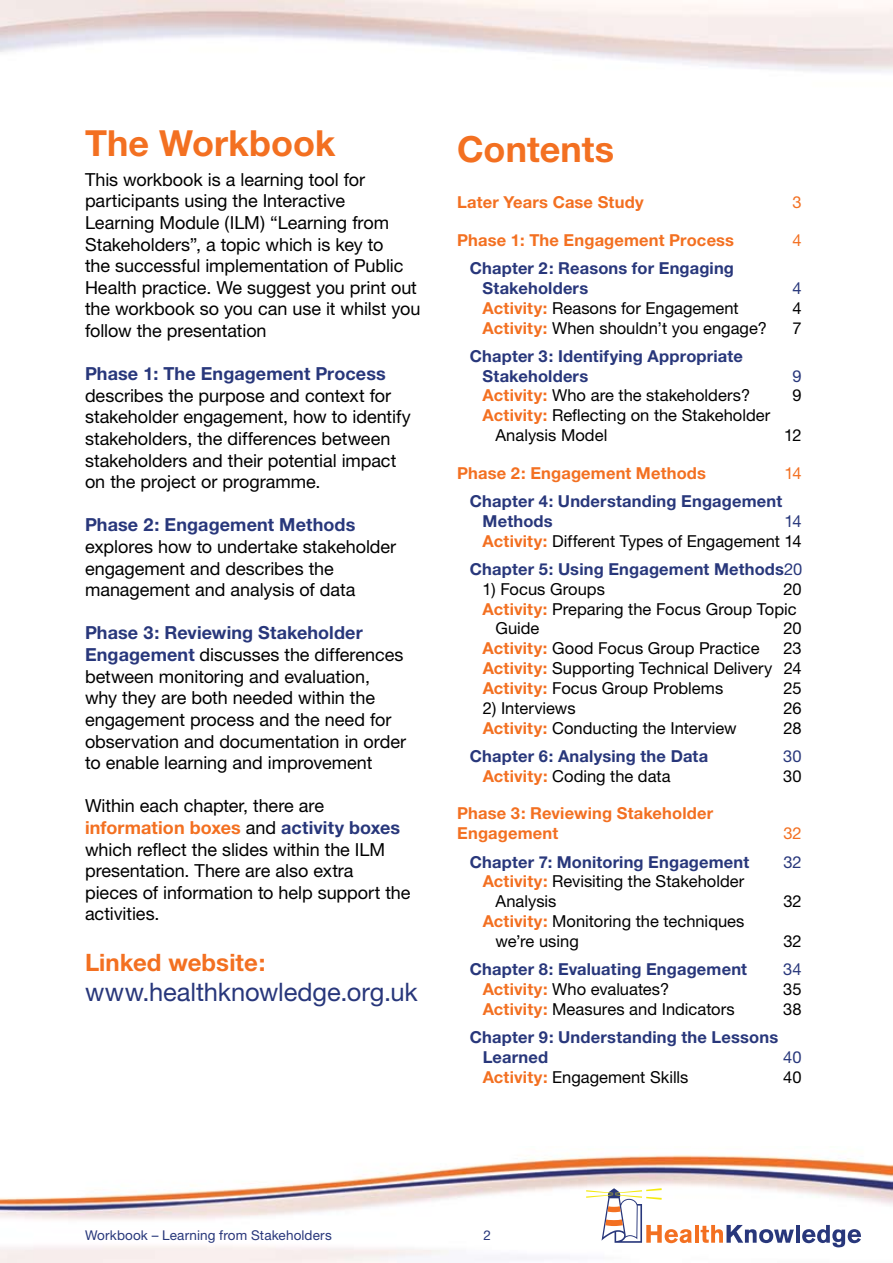
<style>
.page{position:relative;width:893px;height:1263px;background:#fff}
.page>*{position:absolute;margin:0;border:0;box-sizing:border-box;transform-origin:0 0}
.t1{font:700 36px "Helvetica Neue";color:#f37021}
.t2{font:25.5px "Helvetica Neue";letter-spacing:-.005em;color:#28377b}
.t3{font:700 24px "Helvetica Neue";color:#f37021}
.t4{font:18px/21.6px "Helvetica Neue";letter-spacing:-.005em;color:#000}
.t5{font:700 18px "Helvetica Neue";letter-spacing:.005em;color:#28377b}
.t6{font:16.5px/19.8px "Helvetica Neue";color:#000}
.t7{font:700 16.5px/19.8px "Helvetica Neue";letter-spacing:.01em;color:#28377b}
.t8{font:700 16.5px/19.8px "Helvetica Neue";letter-spacing:.01em;color:#f37021}
.t9{font:16.5px "Helvetica Neue";color:#28377b}
.t10{font:16.5px "Helvetica Neue";color:#f37021}
.t11{font:13.5px "Helvetica Neue";letter-spacing:.01em;color:#28377b}
.s1{font-weight:700;color:#28377b}
.s2{font-weight:700;color:#f37021}
.s3{color:#28377b}
.s4{font-weight:400}
</style>
<div class="page">
<img style="left:0;top:1155px;width:892px;height:108px">
<hr style="left:695px;top:1225px;width:4px;height:18px;background:#f37021">
<svg style="left:701px;top:1225px;width:93px;height:18px"></svg>
<hr style="left:796px;top:1225px;width:4px;height:18px;background:#28377b">
<svg style="left:802px;top:1225px;width:59px;height:22px"></svg>
<svg style="left:586px;top:1188px;width:106px;height:55px"></svg>
<h1 class="t1" style="left:85px;top:121px;width:252px">The Workbook</h1>
<p class="t4" style="left:85px;top:168px;width:337px">This workbook is a learning tool for participants using the Interactive<br>Learning Module (ILM) “Learning from Stakeholders”, a topic which is key to<br>the successful implementation of Public Health practice. We suggest you print out the workbook so you can use it whilst you follow the presentation</p>
<p class="t5" style="left:85px;top:363px;width:302px">Phase 1: The Engagement Process</p>
<p class="t4" style="left:85px;top:384px;width:327px">describes the purpose and context for stakeholder engagement, how to identify stakeholders, the differences between stakeholders and their potential impact on the project or programme.</p>
<p class="t5" style="left:85px;top:514px;width:272px">Phase 2: Engagement Methods</p>
<p class="t4" style="left:85px;top:536px;width:313px">explores how to undertake stakeholder engagement and describes the management and analysis of data</p>
<p class="t4" style="left:85px;top:622px;width:323px"><span class="s1">Phase 3: Reviewing Stakeholder Engagement</span> discusses the differences between monitoring and evaluation, why they are both needed within the engagement process and the need for observation and documentation in order to enable learning and improvement</p>
<p class="t4" style="left:85px;top:795px;width:327px">Within each chapter, there are <span class="s2">information boxes</span> and <span class="s1">activity boxes </span>which reflect the slides within the ILM presentation. There are also extra pieces of information to help support the activities.</p>
<h3 class="t3" style="left:85px;top:947px;width:182px">Linked website:</h3>
<h2 class="t2" style="left:85px;top:977px;width:334px">www. healthknowledge.org.uk</h2>
<h1 class="t1" style="left:457px;top:127px;width:159px">Contents</h1>
<p class="t8" style="left:457px;top:192px;width:188px">Later Years Case Study</p>
<p class="t10" style="left:792px;top:192px;width:11px">3</p>
<p class="t8" style="left:457px;top:230px;width:279px">Phase 1: The Engagement Process</p>
<p class="t10" style="left:792px;top:230px;width:11px">4</p>
<p class="t7" style="left:483px;top:258px;width:253px;text-indent:-13px">Chapter 2: Reasons for Engaging<br>Stakeholders</p>
<p class="t9" style="left:792px;top:278px;width:11px">4</p>
<p class="t6" style="left:483px;top:298px;width:258px"><span class="s2">Activity:</span> Reasons for Engagement</p>
<p class="t6" style="left:792px;top:298px;width:11px">4</p>
<p class="t6" style="left:483px;top:317px;width:286px"><span class="s2">Activity:</span> When shouldn’t you engage?</p>
<p class="t6" style="left:792px;top:317px;width:11px">7</p>
<p class="t7" style="left:483px;top:346px;width:262px;text-indent:-13px">Chapter 3: Identifying Appropriate<br>Stakeholders</p>
<p class="t9" style="left:792px;top:366px;width:11px">9</p>
<p class="t6" style="left:483px;top:385px;width:269px"><span class="s2">Activity:</span> Who are the stakeholders?</p>
<p class="t6" style="left:792px;top:385px;width:11px">9</p>
<p class="t6" style="left:495px;top:405px;width:276px;text-indent:-13px"><span class="s2">Activity:</span> Reflecting on the Stakeholder<br>Analysis Model</p>
<p class="t6" style="left:784px;top:425px;width:19px">12</p>
<p class="t8" style="left:457px;top:463px;width:250px">Phase 2: Engagement Methods</p>
<p class="t10" style="left:784px;top:463px;width:19px">14</p>
<p class="t7" style="left:483px;top:491px;width:301px;text-indent:-13px">Chapter 4: Understanding Engagement<br>Methods</p>
<p class="t6" style="left:483px;top:511px;width:320px;text-align:right"><span class="s3">14<br></span><span class="s2">Activity:</span> Different Types of Engagement 14</p>
<p class="t7" style="left:470px;top:559px;width:334px">Chapter 5: Using Engagement Methods<span class="s4">20</span></p>
<p class="t6" style="left:483px;top:579px;width:124px">1) Focus Groups</p>
<p class="t6" style="left:783px;top:579px;width:20px">20</p>
<p class="t6" style="left:483px;top:599px;width:316px"><span class="s2">Activity:</span> Preparing the Focus Group Topic</p>
<p class="t6" style="left:495px;top:618px;width:46px">Guide</p>
<p class="t6" style="left:783px;top:618px;width:20px">20</p>
<p class="t6" style="left:483px;top:638px;width:278px"><span class="s2">Activity:</span> Good Focus Group Practice</p>
<p class="t6" style="left:483px;top:638px;width:320px;text-align:justify;text-indent:301px">23<br><span class="s2">Activity:</span> Supporting Technical Delivery 24<br><span class="s2">Activity:</span> Focus Group Problems</p>
<p class="t6" style="left:784px;top:678px;width:19px">25</p>
<p class="t6" style="left:483px;top:698px;width:94px">2) Interviews</p>
<p class="t6" style="left:783px;top:698px;width:20px">26</p>
<p class="t6" style="left:483px;top:717px;width:256px"><span class="s2">Activity:</span> Conducting the Interview</p>
<p class="t6" style="left:784px;top:717px;width:20px">28</p>
<p class="t7" style="left:470px;top:746px;width:240px">Chapter 6: Analysing the Data</p>
<p class="t9" style="left:783px;top:746px;width:20px">30</p>
<p class="t6" style="left:483px;top:765px;width:190px"><span class="s2">Activity:</span> Coding the data</p>
<p class="t6" style="left:783px;top:765px;width:20px">30</p>
<p class="t8" style="left:457px;top:803px;width:257px">Phase 3: Reviewing Stakeholder<br>Engagement</p>
<p class="t10" style="left:783px;top:823px;width:20px">32</p>
<p class="t7" style="left:470px;top:851px;width:281px">Chapter 7: Monitoring Engagement</p>
<p class="t9" style="left:783px;top:852px;width:20px">32</p>
<p class="t6" style="left:495px;top:871px;width:250px;text-indent:-13px"><span class="s2">Activity:</span> Revisiting the Stakeholder<br>Analysis</p>
<p class="t6" style="left:783px;top:891px;width:20px">32</p>
<p class="t6" style="left:495px;top:911px;width:251px;text-indent:-13px"><span class="s2">Activity:</span> Monitoring the techniques we’re using</p>
<p class="t6" style="left:783px;top:931px;width:20px">32</p>
<p class="t7" style="left:470px;top:959px;width:279px">Chapter 8: Evaluating Engagement</p>
<p class="t9" style="left:783px;top:959px;width:20px">34</p>
<p class="t6" style="left:483px;top:979px;width:188px"><span class="s2">Activity:</span> Who evaluates?</p>
<p class="t6" style="left:783px;top:979px;width:20px">35</p>
<p class="t6" style="left:483px;top:998px;width:254px"><span class="s2">Activity:</span> Measures and Indicators</p>
<p class="t6" style="left:783px;top:998px;width:20px">38</p>
<p class="t7" style="left:483px;top:1027px;width:297px;text-indent:-13px">Chapter 9: Understanding the Lessons<br>Learned</p>
<p class="t9" style="left:783px;top:1047px;width:20px">40</p>
<p class="t6" style="left:483px;top:1066px;width:207px"><span class="s2">Activity:</span> Engagement Skills</p>
<p class="t6" style="left:783px;top:1066px;width:20px">40</p>
<p class="t11" style="left:85px;top:1227px;width:248px">Workbook – Learning from Stakeholders</p>
<p class="t11" style="left:483px;top:1227px;width:9px">2</p>
</div>
